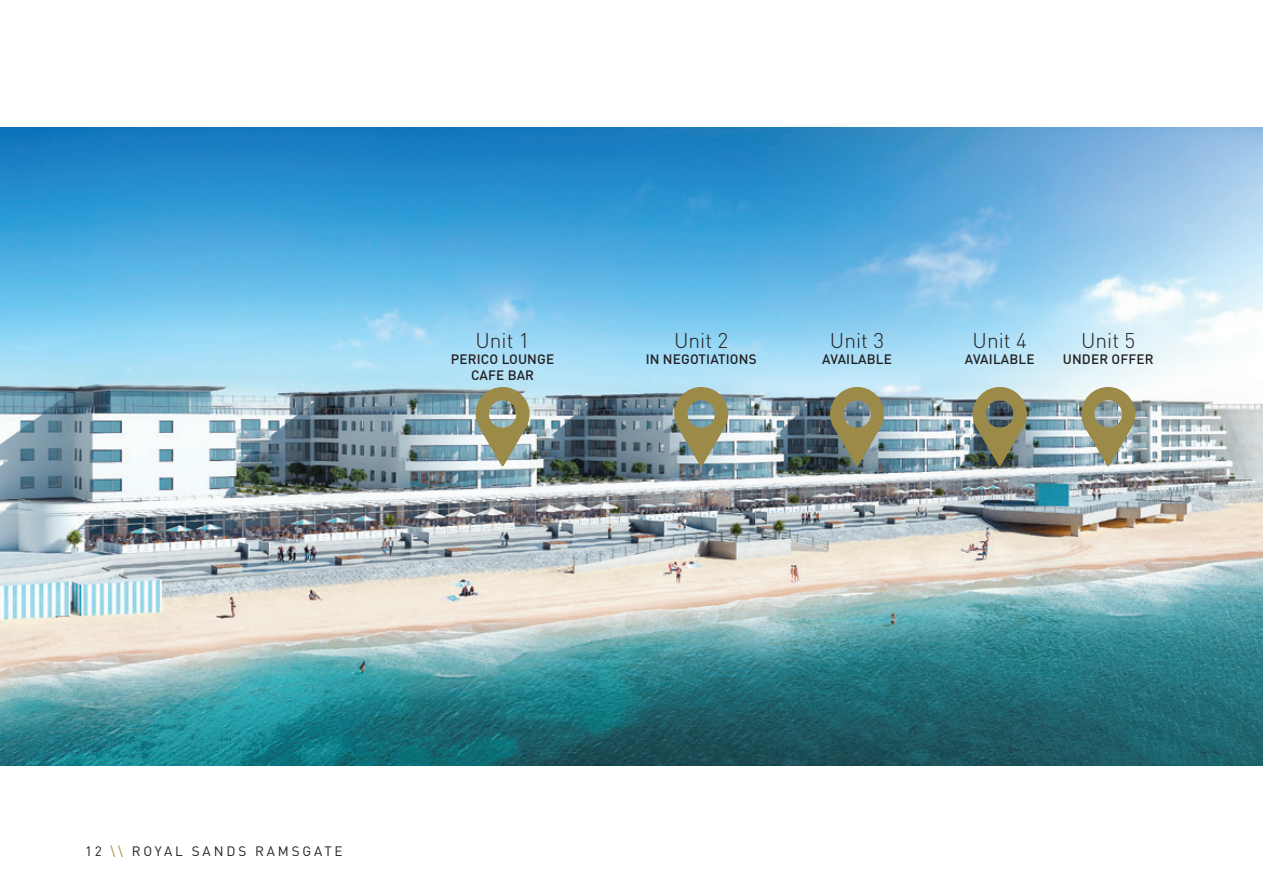
<style>
.page{position:relative;width:1263px;height:893px;background:#fff}
.page>*{position:absolute;margin:0;border:0;box-sizing:border-box;transform-origin:0 0}
.t1{font:300 21px "DIN Pro";color:#231f20}
.t2{font:500 13.5px/16.2px "DIN Pro";letter-spacing:.01em;color:#231f20;text-align:center}
.t3{font:13.5px "DIN Pro";letter-spacing:.21em;color:#231f20}
.s1{color:#a38c33}
</style>
<div class="page">
<img style="left:0;top:128px;width:1263px;height:637px">
<svg style="left:476px;top:387px;width:54px;height:79px;background:#a5a688"></svg>
<svg style="left:674px;top:387px;width:54px;height:79px;background:#989d81"></svg>
<svg style="left:830px;top:387px;width:54px;height:79px;background:#888a6d"></svg>
<svg style="left:973px;top:387px;width:54px;height:79px;background:#7f8062"></svg>
<svg style="left:1081px;top:387px;width:54px;height:79px;background:#a6a586"></svg>
<h1 class="t1" style="left:475px;top:326px;width:56px">Unit 1</h1>
<p class="t2" style="left:451px;top:350px;width:105px">PERICO LOUNGE<br>CAFE BAR</p>
<h1 class="t1" style="left:674px;top:326px;width:56px">Unit 2</h1>
<p class="t2" style="left:646px;top:350px;width:112px">IN NEGOTIATIONS</p>
<h1 class="t1" style="left:830px;top:326px;width:56px">Unit 3</h1>
<p class="t2" style="left:822px;top:350px;width:71px">AVAILABLE</p>
<h1 class="t1" style="left:972px;top:326px;width:56px">Unit 4</h1>
<p class="t2" style="left:965px;top:350px;width:71px">AVAILABLE</p>
<h1 class="t1" style="left:1081px;top:326px;width:56px">Unit 5</h1>
<p class="t2" style="left:1063px;top:350px;width:92px">UNDER OFFER</p>
<p class="t3" style="left:85px;top:841px;width:259px">12 <span class="s1">\\</span> ROYAL SANDS RAMSGATE</p>
</div>
